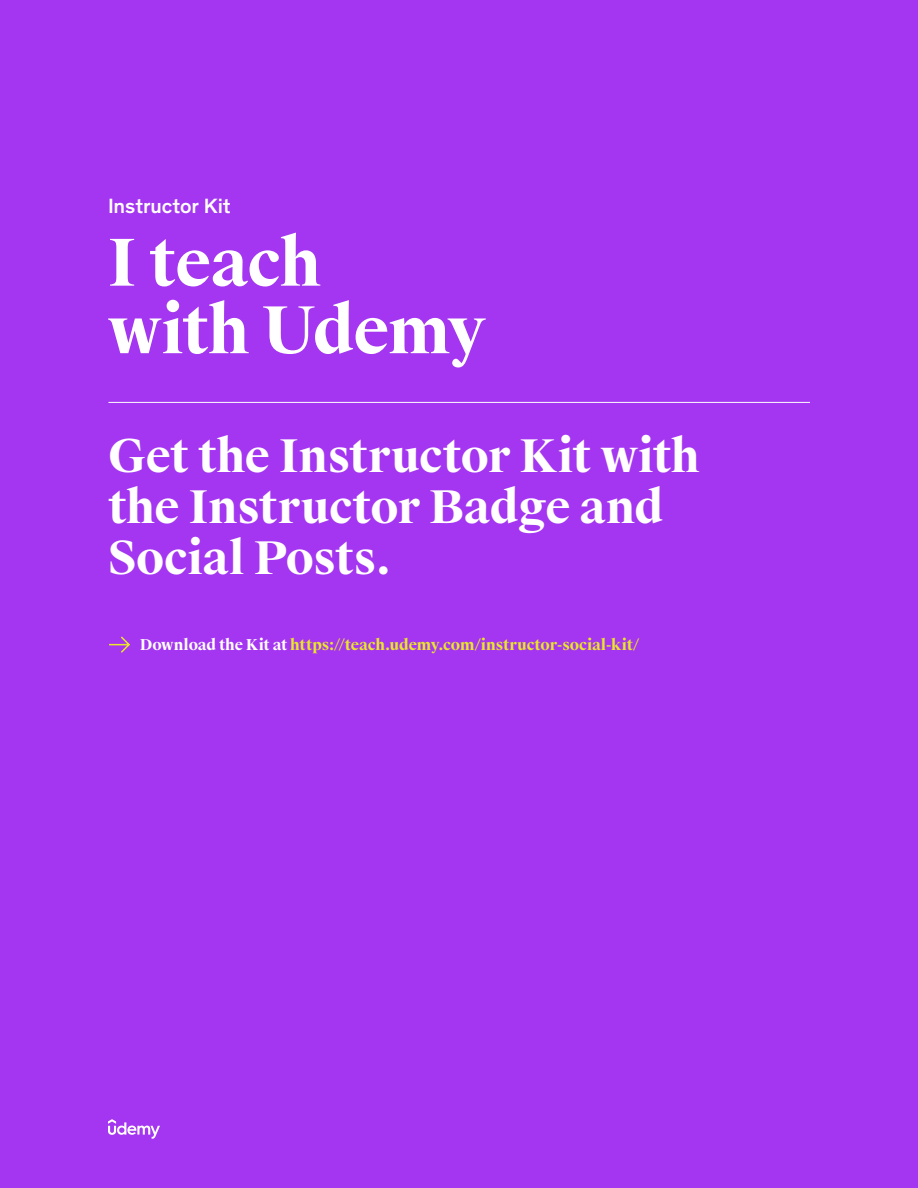
<style>
.page{position:relative;width:918px;height:1188px;background:#a435f0}
.page>*{position:absolute;margin:0;border:0;box-sizing:border-box;transform-origin:0 0}
.t1{font:700 64.5px/67.5px "Suisse Works";letter-spacing:-.025em;color:#fff}
.t2{font:700 45px/51px "Suisse Works";letter-spacing:-.015em;color:#fff}
.t3{font:500 21px "Udemy Sans Pan";letter-spacing:-.005em;color:#fff}
.t4{font:700 15px "Suisse Works";letter-spacing:-.015em;color:#e9e729}
.s1{color:#fff}
</style>
<div class="page">
<svg style="left:109px;top:636px;width:21px;height:17px"></svg>
<hr style="left:108px;top:402px;width:702px;height:1px;background:#fff">
<svg style="left:108px;top:1119px;width:52px;height:20px"></svg>
<h3 class="t3" style="left:108px;top:191px;width:124px">Instructor Kit</h3>
<h1 class="t1" style="left:108px;top:231px;width:379px">I teach<br>with Udemy</h1>
<h2 class="t2" style="left:108px;top:432px;width:593px">Get the Instructor Kit with the Instructor Badge and<br>Social Posts.</h2>
<p class="t4" style="left:140px;top:635px;width:501px"><span class="s1">Download the Kit at</span> https://teach.udemy.com/instructor-social-kit/</p>
</div>
